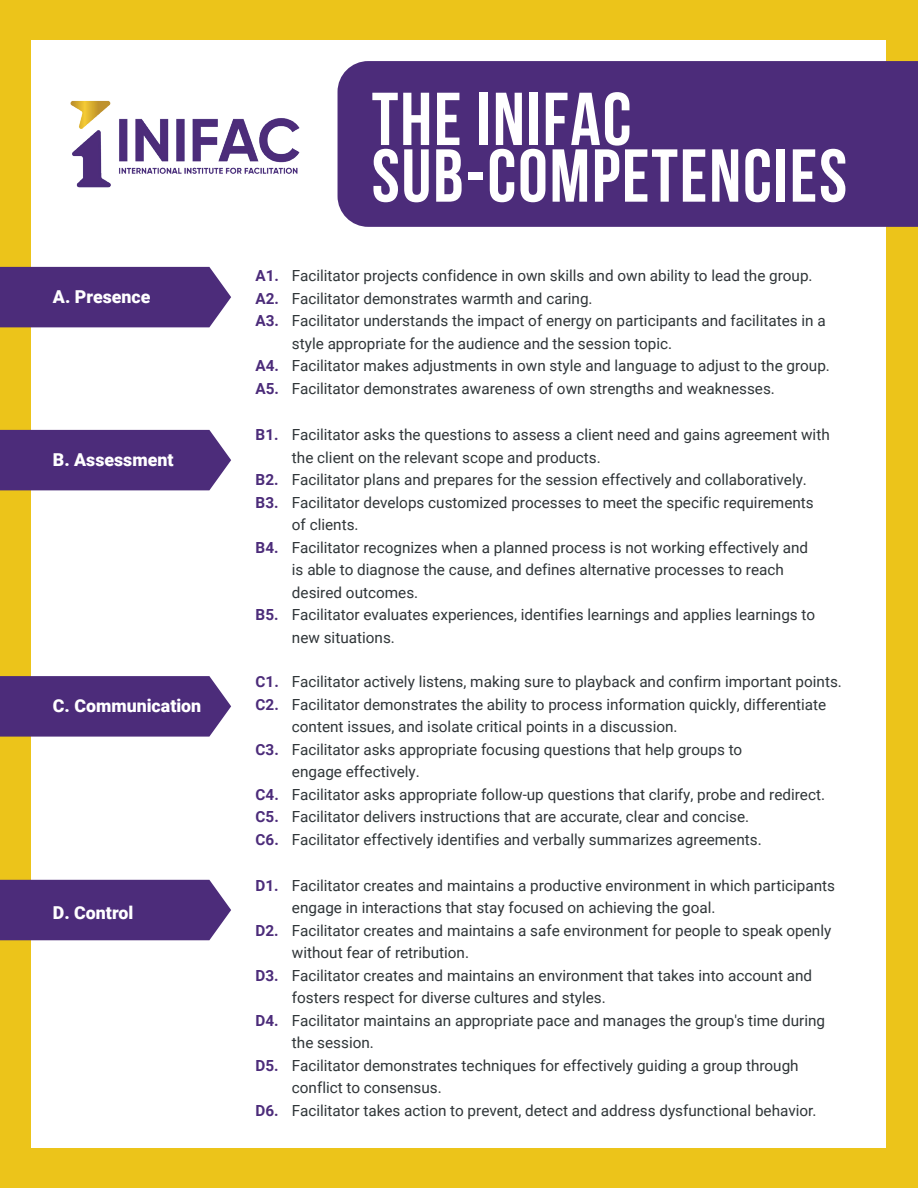
<style>
.page{position:relative;width:918px;height:1188px;background:#fff}
.page>*{position:absolute;margin:0;border:0;box-sizing:border-box;transform-origin:0 0}
.t1{font:700 74.7px/56.7px "Bebas Neue";letter-spacing:.025em;color:#fff}
.t2{font:900 17.85px "Roboto";color:#fff}
.t3{font:15.3px/22.5px "Roboto";color:#2f3538}
.t4{font:700 15.3px/22.5px "Roboto";color:#4c2c7a}
</style>
<div class="page">
<div style="left:0;top:0;width:461px;height:1188px;background:#ecc41a"></div>
<div style="left:406px;top:0;width:512px;height:1188px;background:#ecc41a"></div>
<div style="left:32px;top:40px;width:854px;height:1108px;background:#fff"></div>
<img style="left:38px;top:100px;width:262px;height:167px">
<div style="left:338px;top:61px;width:580px;height:166px;background:#4c2c7a"></div>
<div style="left:0;top:267px;width:231px;height:60px;background:#4c2c7a"></div>
<div style="left:0;top:430px;width:231px;height:60px;background:#4c2c7a"></div>
<svg style="left:0;top:676px;width:231px;height:61px;background:#543680"></svg>
<div style="left:0;top:880px;width:231px;height:60px;background:#4c2c7a"></div>
<p class="t2" style="left:53px;top:284px;width:99px">A. Presence</p>
<p class="t2" style="left:53px;top:447px;width:122px">B. Assessment</p>
<p class="t2" style="left:53px;top:694px;width:150px">C. Communication</p>
<p class="t2" style="left:53px;top:900px;width:82px">D. Control</p>
<h1 class="t1" style="left:372px;top:90px;width:477px">THE INIFAC<br>SUB-COMPETENCIES</h1>
<p class="t4" style="left:256px;top:264px;width:25px;text-align:justify">A1.<br>A2.<br>A3.</p>
<p class="t4" style="left:256px;top:354px;width:25px">A4.<br>A5.</p>
<p class="t4" style="left:256px;top:423px;width:24px">B1.</p>
<p class="t4" style="left:256px;top:468px;width:24px">B2.<br>B3.</p>
<p class="t4" style="left:256px;top:536px;width:24px">B4.</p>
<p class="t4" style="left:256px;top:603px;width:24px">B5.</p>
<p class="t4" style="left:256px;top:670px;width:25px">C1.<br>C2.</p>
<p class="t4" style="left:256px;top:737px;width:25px">C3.</p>
<p class="t4" style="left:256px;top:782px;width:25px;text-align:justify">C4.<br>C5.<br>C6.</p>
<p class="t4" style="left:256px;top:873px;width:25px">D1.</p>
<p class="t4" style="left:256px;top:918px;width:25px">D2.</p>
<p class="t4" style="left:256px;top:963px;width:25px">D3.</p>
<p class="t4" style="left:256px;top:1008px;width:25px">D4.</p>
<p class="t4" style="left:256px;top:1053px;width:25px">D5.</p>
<p class="t4" style="left:256px;top:1098px;width:25px">D6.</p>
<p class="t3" style="left:292px;top:264px;width:540px">Facilitator projects confidence in own skills and own ability to lead the group.<br>Facilitator demonstrates warmth and caring.<br>Facilitator understands the impact of energy on participants and facilitates in a style appropriate for the audience and the session topic.<br>Facilitator makes adjustments in own style and language to adjust to the group.<br>Facilitator demonstrates awareness of own strengths and weaknesses.</p>
<p class="t3" style="left:292px;top:423px;width:539px">Facilitator asks the questions to assess a client need and gains agreement with the client on the relevant scope and products.<br>Facilitator plans and prepares for the session effectively and collaboratively.<br>Facilitator develops customized processes to meet the specific requirements of clients.<br>Facilitator recognizes when a planned process is not working effectively and<br>is able to diagnose the cause, and defines alternative processes to reach desired outcomes.<br>Facilitator evaluates experiences, identifies learnings and applies learnings to new situations.</p>
<p class="t3" style="left:292px;top:670px;width:552px">Facilitator actively listens, making sure to playback and confirm important points.<br>Facilitator demonstrates the ability to process information quickly, differentiate content issues, and isolate critical points in a discussion.<br>Facilitator asks appropriate focusing questions that help groups to<br>engage effectively.<br>Facilitator asks appropriate follow-up questions that clarify, probe and redirect.<br>Facilitator delivers instructions that are accurate, clear and concise.<br>Facilitator effectively identifies and verbally summarizes agreements.</p>
<p class="t3" style="left:292px;top:873px;width:545px">Facilitator creates and maintains a productive environment in which participants engage in interactions that stay focused on achieving the goal.<br>Facilitator creates and maintains a safe environment for people to speak openly without fear of retribution.<br>Facilitator creates and maintains an environment that takes into account and fosters respect for diverse cultures and styles.<br>Facilitator maintains an appropriate pace and manages the group's time during the session.<br>Facilitator demonstrates techniques for effectively guiding a group through conflict to consensus.<br>Facilitator takes action to prevent, detect and address dysfunctional behavior.</p>
</div>
